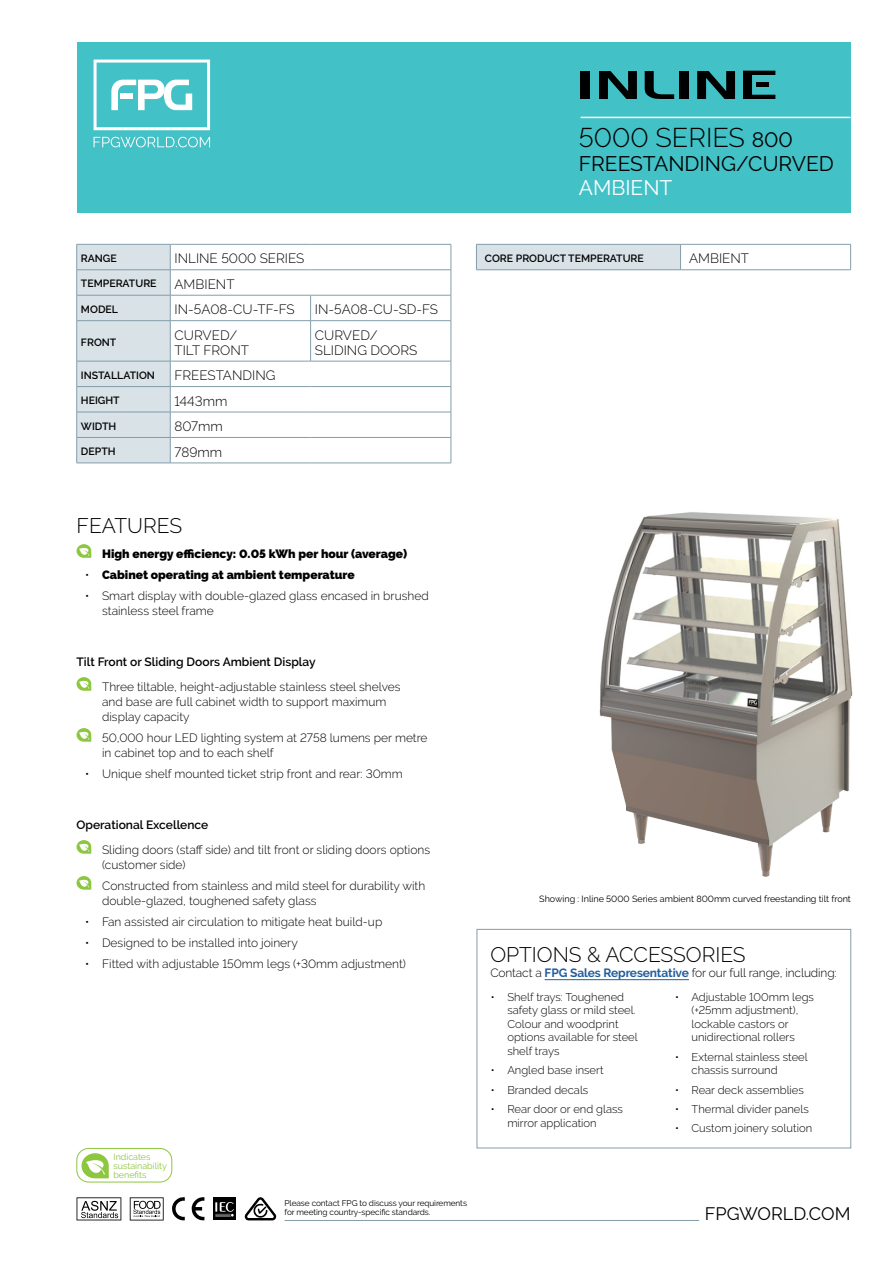
<style>
.page{position:relative;width:893px;height:1263px;background:#fff}
.page>*{position:absolute;margin:0;border:0;box-sizing:border-box;transform-origin:0 0}
.t1{font:300 27px "Raleway";color:#000}
.t2{font:300 21px "Raleway";color:#000}
.t3{font:21px "Raleway";color:#000}
.t4{font:21px "Raleway";color:#fff}
.t5{font:18px "Raleway";color:#000}
.t6{font:300 13.5px/15px "Raleway";color:#000}
.t7{font:300 12px/15px "Raleway";color:#000}
.t8{font:800 12px "Raleway";color:#000}
.t9{font:600 12px "Raleway";color:#000}
.t10{font:300 11.25px/13.5px "Raleway";color:#000}
.t11{font:600 10.5px "Raleway";color:#000}
.t12{font:9px "Raleway";color:#000}
.t13{font:9px/9px "Raleway";color:#8dc63f}
.t14{font:8.25px/9px "Raleway";letter-spacing:-.01em;color:#000}
.s1{font-weight:400;font-size:21px}
.s2{font-weight:300}
.s3{font-weight:700;color:#215e9e}
</style>
<div class="page">
<div style="left:77px;top:43px;width:773px;height:170px;background:#42c1c7"></div>
<svg style="left:94px;top:137px;width:116px;height:10px"></svg>
<svg style="left:94px;top:60px;width:116px;height:70px"></svg>
<hr style="left:285px;top:1220px;width:414px;height:1px;background:#849daa">
<svg style="left:77px;top:1197px;width:44px;height:23px"></svg>
<svg style="left:130px;top:1197px;width:34px;height:23px"></svg>
<svg style="left:192px;top:1197px;width:12px;height:23px"></svg>
<svg style="left:172px;top:1197px;width:13px;height:23px"></svg>
<div style="left:213px;top:1197px;width:23px;height:23px;background:#000"></div>
<svg style="left:215px;top:1202px;width:19px;height:15px"></svg>
<svg style="left:244px;top:1197px;width:32px;height:23px"></svg>
<img style="left:599px;top:512px;width:254px;height:365px">
<svg style="left:77px;top:544px;width:14px;height:14px"></svg>
<svg style="left:77px;top:677px;width:14px;height:14px"></svg>
<svg style="left:77px;top:728px;width:14px;height:14px"></svg>
<svg style="left:77px;top:840px;width:14px;height:14px"></svg>
<svg style="left:77px;top:876px;width:14px;height:14px"></svg>
<hr style="left:581px;top:117px;width:269px;height:1px;background:#fff">
<div style="left:581px;top:71px;width:9px;height:28px;background:#000"></div>
<svg style="left:599px;top:71px;width:38px;height:28px"></svg>
<svg style="left:645px;top:71px;width:29px;height:28px"></svg>
<div style="left:679px;top:71px;width:10px;height:28px;background:#000"></div>
<svg style="left:743px;top:71px;width:32px;height:28px"></svg>
<svg style="left:697px;top:71px;width:38px;height:28px"></svg>
<svg style="left:82px;top:1153px;width:27px;height:25px"></svg>
<div style="left:77px;top:1148px;width:95px;height:34px;border:1px solid #8dc63f;border-radius:12px"></div>
<div style="left:477px;top:929px;width:374px;height:219px;border:1px solid #849daa"></div>
<hr style="left:545px;top:979px;width:144px;height:1px;background:#215e9e">
<div style="left:476px;top:244px;width:205px;height:26px;background:#d8e2e7"></div>
<svg style="left:476px;top:245px;width:1px;height:24px"></svg>
<hr style="left:476px;top:244px;width:205px;height:1px;background:#849daa">
<svg style="left:680px;top:244px;width:1px;height:25px"></svg>
<hr style="left:681px;top:244px;width:170px;height:1px;background:#849daa">
<svg style="left:850px;top:244px;width:1px;height:25px"></svg>
<hr style="left:476px;top:269px;width:205px;height:1px;background:#849daa">
<hr style="left:681px;top:269px;width:170px;height:1px;background:#849daa">
<hr style="left:170px;top:244px;width:141px;height:1px;background:#849daa">
<hr style="left:311px;top:244px;width:140px;height:1px;background:#849daa">
<hr style="left:170px;top:269px;width:141px;height:1px;background:#849daa">
<hr style="left:311px;top:269px;width:140px;height:1px;background:#849daa">
<hr style="left:170px;top:295px;width:141px;height:1px;background:#849daa">
<hr style="left:311px;top:295px;width:140px;height:1px;background:#849daa">
<svg style="left:310px;top:295px;width:1px;height:25px"></svg>
<svg style="left:451px;top:244px;width:1px;height:76px"></svg>
<hr style="left:77px;top:463px;width:93px;height:1px;background:#849daa">
<svg style="left:76px;top:244px;width:95px;height:219px;background:#d2dde3"></svg>
<hr style="left:310px;top:321px;width:1px;height:40px;background:#849daa">
<hr style="left:451px;top:321px;width:1px;height:40px;background:#849daa">
<svg style="left:451px;top:361px;width:1px;height:102px"></svg>
<hr style="left:170px;top:320px;width:141px;height:1px;background:#849daa">
<hr style="left:311px;top:320px;width:140px;height:1px;background:#849daa">
<hr style="left:170px;top:361px;width:141px;height:1px;background:#849daa">
<hr style="left:311px;top:361px;width:140px;height:1px;background:#849daa">
<hr style="left:170px;top:386px;width:141px;height:1px;background:#849daa">
<hr style="left:311px;top:386px;width:140px;height:1px;background:#849daa">
<hr style="left:170px;top:412px;width:141px;height:1px;background:#849daa">
<hr style="left:311px;top:412px;width:140px;height:1px;background:#849daa">
<hr style="left:170px;top:437px;width:141px;height:1px;background:#849daa">
<hr style="left:311px;top:437px;width:140px;height:1px;background:#849daa">
<hr style="left:170px;top:463px;width:141px;height:1px;background:#849daa">
<hr style="left:311px;top:463px;width:140px;height:1px;background:#849daa">
<h1 class="t1" style="left:579px;top:122px;width:216px">5000 SERIES <span class="s1">800</span></h1>
<h2 class="t3" style="left:579px;top:152px;width:257px">FREESTANDING/CURVED</h2>
<h2 class="t4" style="left:579px;top:176px;width:95px">AMBIENT</h2>
<p class="t11" style="left:81px;top:252px;width:37px">RANGE</p>
<p class="t6" style="left:175px;top:251px;width:131px">INLINE 5000 SERIES</p>
<p class="t11" style="left:485px;top:252px;width:160px">CORE PRODUCT TEMPERATURE</p>
<p class="t6" style="left:689px;top:251px;width:62px">AMBIENT</p>
<p class="t11" style="left:81px;top:278px;width:77px">TEMPERATURE</p>
<p class="t6" style="left:175px;top:276px;width:62px">AMBIENT</p>
<p class="t11" style="left:81px;top:303px;width:39px">MODEL</p>
<p class="t6" style="left:175px;top:302px;width:122px">IN-5A08-CU-TF-FS</p>
<p class="t6" style="left:315px;top:302px;width:125px">IN-5A08-CU-SD-FS</p>
<p class="t11" style="left:81px;top:336px;width:37px">FRONT</p>
<p class="t6" style="left:175px;top:327px;width:76px">CURVED/<br>TILT FRONT</p>
<p class="t6" style="left:315px;top:327px;width:104px">CURVED/<br>SLIDING DOORS</p>
<p class="t11" style="left:81px;top:369px;width:75px">INSTALLATION</p>
<p class="t6" style="left:175px;top:368px;width:102px">FREESTANDING</p>
<p class="t11" style="left:81px;top:394px;width:40px">HEIGHT</p>
<p class="t6" style="left:175px;top:393px;width:54px">1443mm</p>
<p class="t11" style="left:81px;top:420px;width:37px">WIDTH</p>
<p class="t6" style="left:175px;top:419px;width:50px">807mm</p>
<p class="t11" style="left:81px;top:445px;width:36px">DEPTH</p>
<p class="t6" style="left:175px;top:444px;width:49px">789mm</p>
<h2 class="t2" style="left:77px;top:514px;width:107px">FEATURES</h2>
<p class="t8" style="left:102px;top:547px;width:307px">High energy efficiency: 0.05 kWh per hour (average)</p>
<p class="t8" style="left:85px;top:567px;width:271px"><span class="s2">•</span> Cabinet operating at ambient temperature</p>
<p class="t7" style="left:102px;top:588px;width:328px;text-indent:-17px">• Smart display with double-glazed glass encased in brushed stainless steel frame</p>
<p class="t9" style="left:77px;top:655px;width:241px">Tilt Front or Sliding Doors Ambient Display</p>
<p class="t7" style="left:102px;top:679px;width:300px">Three tiltable, height-adjustable stainless steel shelves and base are full cabinet width to support maximum display capacity</p>
<p class="t7" style="left:102px;top:730px;width:327px">50,000 hour LED lighting system at 2758 lumens per metre in cabinet top and to each shelf</p>
<p class="t7" style="left:85px;top:766px;width:319px">• Unique shelf mounted ticket strip front and rear: 30mm</p>
<p class="t9" style="left:77px;top:818px;width:133px">Operational Excellence</p>
<p class="t7" style="left:102px;top:842px;width:330px">Sliding doors (staff side) and tilt front or sliding doors options (customer side)</p>
<p class="t7" style="left:102px;top:878px;width:325px">Constructed from stainless and mild steel for durability with double-glazed, toughened safety glass</p>
<p class="t7" style="left:85px;top:914px;width:299px">• Fan assisted air circulation to mitigate heat build-up</p>
<p class="t7" style="left:85px;top:935px;width:214px">• Designed to be installed into joinery</p>
<p class="t7" style="left:85px;top:956px;width:322px">• Fitted with adjustable 150mm legs (+30mm adjustment)</p>
<p class="t13" style="left:113px;top:1152px;width:55px">Indicates sustainability benefits</p>
<p class="t14" style="left:285px;top:1198px;width:184px">Please contact FPG to discuss your requirements for meeting country-specific standards.</p>
<p class="t12" style="left:539px;top:893px;width:313px">Showing : Inline 5000 Series ambient 800mm curved freestanding tilt front</p>
<h2 class="t2" style="left:490px;top:942px;width:257px">OPTIONS &amp; ACCESSORIES</h2>
<p class="t7" style="left:490px;top:965px;width:348px">Contact a <span class="s3">FPG Sales Representative</span> for our full range, including:</p>
<p class="t10" style="left:507px;top:990px;width:132px;text-indent:-17px">• Shelf trays: Toughened safety glass or mild steel.<br>Colour and woodprint options available for steel shelf trays</p>
<p class="t10" style="left:491px;top:1063px;width:114px">• Angled base insert</p>
<p class="t10" style="left:491px;top:1083px;width:99px">• Branded decals</p>
<p class="t10" style="left:507px;top:1102px;width:117px;text-indent:-17px">• Rear door or end glass mirror application</p>
<p class="t10" style="left:691px;top:990px;width:124px;text-indent:-17px">• Adjustable 100mm legs (+25mm adjustment), lockable castors or unidirectional rollers</p>
<p class="t10" style="left:691px;top:1050px;width:118px;text-indent:-17px">• External stainless steel chassis surround</p>
<p class="t10" style="left:675px;top:1083px;width:130px">• Rear deck assemblies</p>
<p class="t10" style="left:675px;top:1102px;width:135px">• Thermal divider panels</p>
<p class="t10" style="left:675px;top:1122px;width:139px">• Custom joinery solution</p>
<h3 class="t5" style="left:705px;top:1203px;width:147px">FPGWORLD.COM</h3>
</div>
